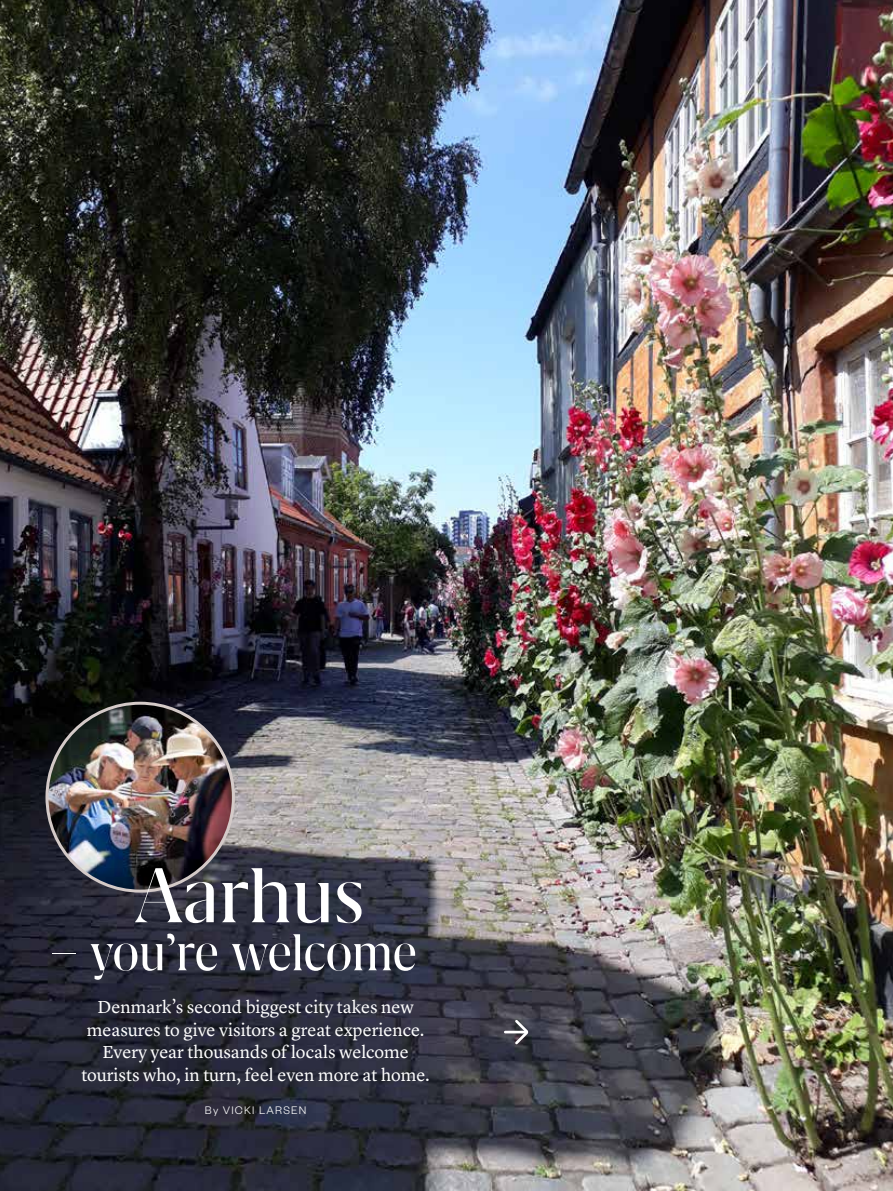
<style>
.page{position:relative;width:893px;height:1191px;background:#fff}
.page>*{position:absolute;margin:0;border:0;box-sizing:border-box;transform-origin:0 0}
.t1{font:90px "Grifo L";letter-spacing:-.005em;color:#fff}
.t2{font:60px "Grifo L";letter-spacing:-.005em;color:#fff;scale:.95 1}
.t3{font:18px/22.5px "Lyon Text";color:#fff;text-align:center}
.t4{font:300 12px "Founders Grotesk";letter-spacing:.1em;color:#fff}
</style>
<div class="page">
<img style="left:0;top:0;width:893px;height:1191px">
<hr style="left:505px;top:1030px;width:21px;height:3px;background:#fff">
<svg style="left:513px;top:1017px;width:17px;height:29px"></svg>
<img style="left:47px;top:703px;width:186px;height:188px">
<h1 class="t1" style="left:134px;top:851px;width:232px">Aarhus</h1>
<h2 class="t2" style="left:49px;top:923px;width:388px">– you’re welcome</h2>
<p class="t3" style="left:81px;top:994px;width:350px">Denmark’s second biggest city takes new measures to give visitors a great experience.<br>Every year thousands of locals welcome tourists who, in turn, feel even more at home.</p>
<p class="t4" style="left:205px;top:1102px;width:103px">By VICKI LARSEN</p>
</div>
